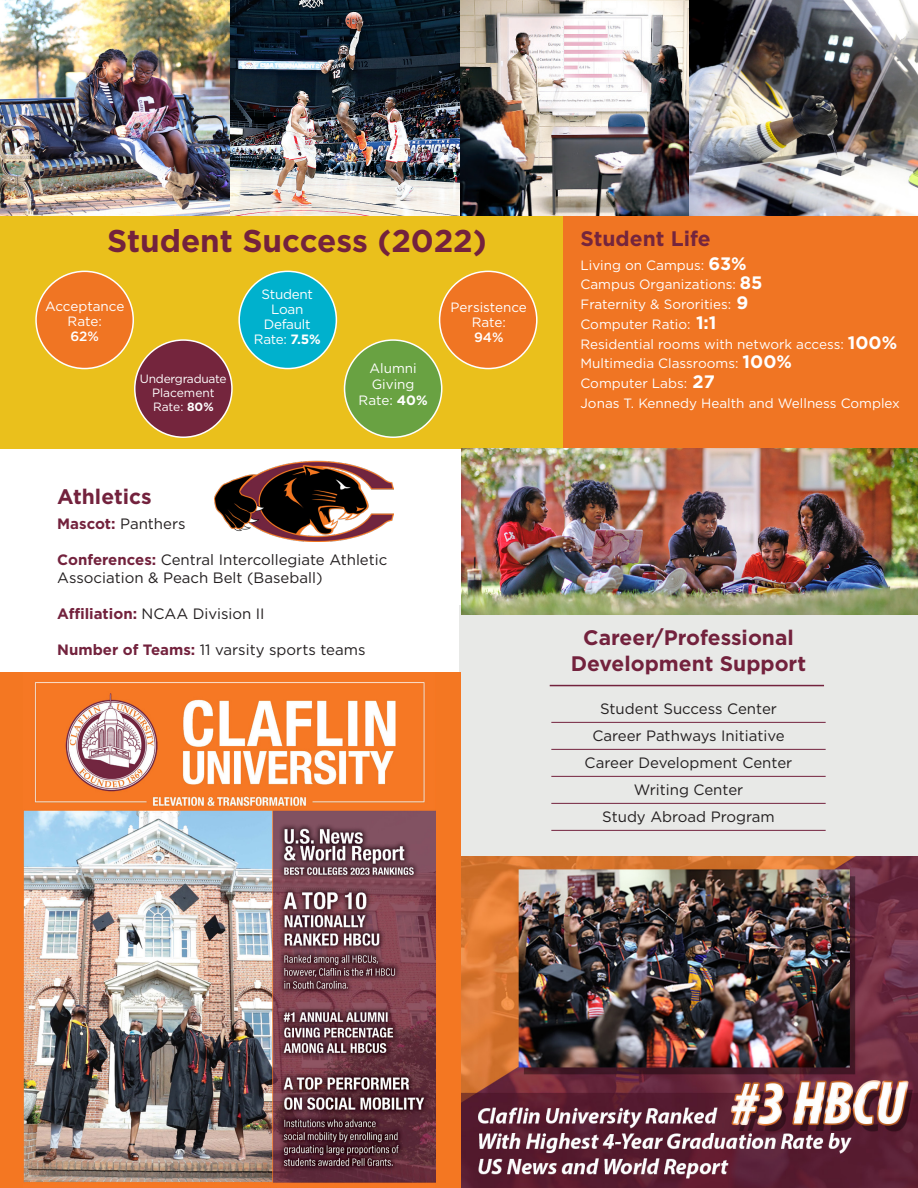
<style>
.page{position:relative;width:918px;height:1188px;background:#fff}
.page>*{position:absolute;margin:0;border:0;box-sizing:border-box;transform-origin:0 0}
.t1{font:700 31.5px "Gotham";color:#73223d}
.t2{font:700 21px/25.2px "Gotham";color:#73223d;text-align:center}
.t3{font:700 21px "Gotham";color:#74253d}
.t4{font:15px/18px "Gotham";color:#231f20}
.t5{font:13.5px/15px "Gotham";color:#fff;text-align:center}
.t6{font:13.5px/15px "Gotham";letter-spacing:-.02em;color:#fff;text-align:center}
.t7{font:12px/14.4px "Gotham";letter-spacing:-.02em;color:#fff;text-align:center}
.s1{font-weight:500}
.s2{font-weight:700}
.s3{font-weight:700;color:#73223d}
.s4{font-weight:700;font-size:18px}
</style>
<div class="page">
<img style="left:460px;top:856px;width:458px;height:332px">
<img style="left:0;top:0;width:918px;height:216px">
<div style="left:0;top:216px;width:565px;height:232px;background:#eac01c"></div>
<div style="left:564px;top:216px;width:354px;height:237px;background:#f07523"></div>
<div style="left:459px;top:606px;width:459px;height:250px;background:#e8e9e7"></div>
<hr style="left:550px;top:685px;width:274px;height:1px;background:#73223d">
<hr style="left:551px;top:722px;width:275px;height:1px;background:#73223d">
<hr style="left:551px;top:749px;width:275px;height:1px;background:#73223d">
<hr style="left:551px;top:776px;width:275px;height:1px;background:#73223d">
<hr style="left:551px;top:803px;width:275px;height:1px;background:#73223d">
<hr style="left:551px;top:830px;width:275px;height:1px;background:#73223d">
<div style="left:36px;top:271px;width:97px;height:98px;background:#f07523;border-radius:50%"></div>
<div style="left:35px;top:271px;width:99px;height:98px;border:2px solid #fff;border-radius:50%"></div>
<div style="left:440px;top:271px;width:97px;height:98px;background:#f07523;border-radius:50%"></div>
<div style="left:439px;top:271px;width:99px;height:98px;border:2px solid #fff;border-radius:50%"></div>
<div style="left:135px;top:340px;width:97px;height:97px;background:#74253d;border-radius:50%"></div>
<div style="left:134px;top:339px;width:99px;height:99px;border:2px solid #fff;border-radius:50%"></div>
<div style="left:239px;top:271px;width:97px;height:98px;background:#00b1cd;border-radius:50%"></div>
<div style="left:238px;top:271px;width:99px;height:98px;border:2px solid #fff;border-radius:50%"></div>
<div style="left:345px;top:340px;width:97px;height:97px;background:#69a242;border-radius:50%"></div>
<div style="left:344px;top:339px;width:99px;height:99px;border:2px solid #fff;border-radius:50%"></div>
<img style="left:462px;top:448px;width:456px;height:167px">
<img style="left:214px;top:460px;width:179px;height:81px">
<div style="left:0;top:673px;width:460px;height:515px;background:#f47722"></div>
<img style="left:24px;top:681px;width:411px;height:502px">
<p class="t1" style="left:107px;top:220px;width:381px">Student Success (2022)</p>
<p class="t5" style="left:45px;top:299px;width:81px">Acceptance<br>Rate:<br><span class="s1">62%</span></p>
<p class="t7" style="left:140px;top:371px;width:88px">Undergraduate<br>Placement<br>Rate: <span class="s2">80%</span></p>
<p class="t6" style="left:254px;top:286px;width:68px">Student<br>Loan<br>Default<br>Rate: <span class="s2">7.5%</span></p>
<p class="t5" style="left:359px;top:360px;width:71px;line-height:16.2px">Alumni<br>Giving<br>Rate: <span class="s2">40%</span></p>
<p class="t5" style="left:451px;top:299px;width:78px">Persistence<br>Rate:<br><span class="s1">94%</span></p>
<p class="t2" style="left:57px;top:484px;width:96px">Athletics</p>
<p class="t4" style="left:57px;top:514px;width:130px"><span class="s3">Mascot:</span> Panthers</p>
<p class="t4" style="left:57px;top:550px;width:332px"><span class="s3">Conferences:</span> Central Intercollegiate Athletic<br>Association &amp; Peach Belt (Baseball)</p>
<p class="t4" style="left:57px;top:604px;width:209px"><span class="s3">Affiliation:</span> NCAA Division II</p>
<p class="t4" style="left:57px;top:640px;width:310px"><span class="s3">Number of Teams:</span> 11 varsity sports teams</p>
<p class="t3" style="left:580px;top:225px;width:132px">Student Life</p>
<p class="t5" style="left:580px;top:257px;width:168px">Living on Campus: <span class="s4">63%</span></p>
<p class="t5" style="left:580px;top:277px;width:184px">Campus Organizations: <span class="s4">85</span></p>
<p class="t5" style="left:580px;top:296px;width:169px">Fraternity &amp; Sororities: <span class="s4">9</span></p>
<p class="t5" style="left:580px;top:316px;width:138px">Computer Ratio: <span class="s4">1:1</span></p>
<p class="t5" style="left:580px;top:336px;width:318px">Residential rooms with network access: <span class="s4">100%</span></p>
<p class="t5" style="left:580px;top:356px;width:213px">Multimedia Classrooms: <span class="s4">100%</span></p>
<p class="t5" style="left:580px;top:375px;width:136px">Computer Labs: <span class="s4">27</span></p>
<p class="t5" style="left:580px;top:396px;width:321px">Jonas T. Kennedy Health and Wellness Complex</p>
<p class="t2" style="left:571px;top:625px;width:237px">Career/Professional<br>Development Support</p>
<p class="t4" style="left:600px;top:699px;width:178px">Student Success Center</p>
<p class="t4" style="left:592px;top:726px;width:194px">Career Pathways Initiative</p>
<p class="t4" style="left:585px;top:753px;width:209px">Career Development Center</p>
<p class="t4" style="left:634px;top:780px;width:111px">Writing Center</p>
<p class="t4" style="left:602px;top:807px;width:174px">Study Abroad Program</p>
</div>
